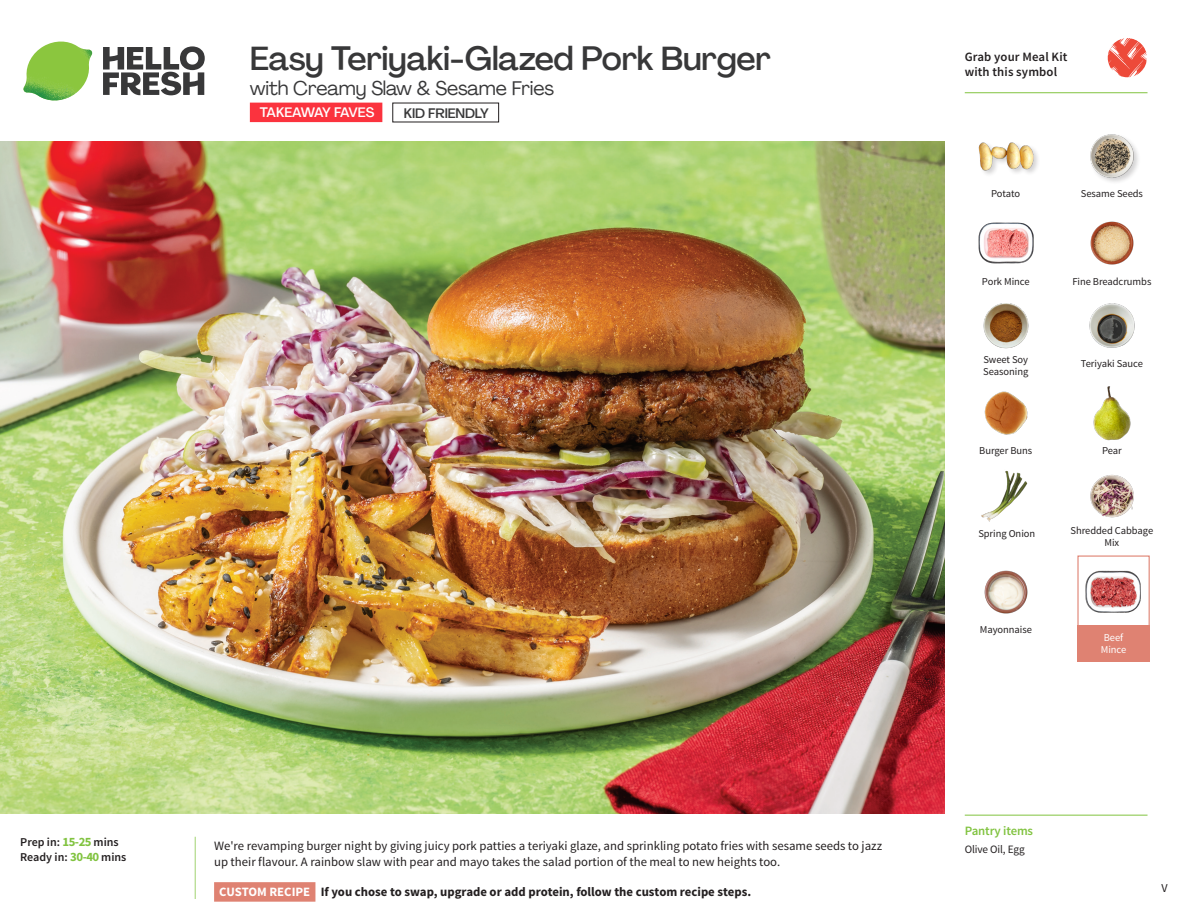
<style>
.page{position:relative;width:1188px;height:918px;background:#fff}
.page>*{position:absolute;margin:0;border:0;box-sizing:border-box;transform-origin:0 0}
._15_Titel_UK{font:500 33px "Agrandir";letter-spacing:-.01em;color:#383839}
._15_Titel_UK-2{font:19.5px "Agrandir";letter-spacing:-.01em;color:#383839}
.t1{font:500 13.5px "Agrandir";letter-spacing:-.075em;color:#fff}
.t2{font:500 13.5px "Agrandir";letter-spacing:-.01em;color:#383839}
.Step_6_Text_AU{font:12.75px/16.5px "Source Sans Pro";color:#231f20}
.Step_6_Text_AU-2{font:700 12.75px "Source Sans Pro";color:#231f20}
.t3{font:600 12.75px/15px "Source Sans Pro";letter-spacing:.01em;color:#231f20}
._04_Headers_Front{font:600 12.75px "Source Sans Pro";letter-spacing:-.01em;color:#81c340}
._04_Intro{font:600 12px "Source Sans Pro";color:#231f20}
.t4{font:12px "Source Sans Pro";color:#231f20}
._05_Pantry{font:11.25px "Source Sans Pro";letter-spacing:-.01em;color:#231f20}
._18_FRONT_ingredients{font:10.5px/12px "Source Sans Pro";letter-spacing:-.005em;color:#231f20}
._18_FRONT_ingredients-2{font:10.5px/12px "Source Sans Pro";letter-spacing:-.005em;color:#fff}
.s1{font-weight:700;font-size:12.75px;color:#81c340}
.s2{color:#fff}
</style>
<div class="page">
<svg style="left:103px;top:46px;width:102px;height:49px"></svg>
<img style="left:23px;top:42px;width:69px;height:59px">
<svg style="left:1107px;top:38px;width:40px;height:40px"></svg>
<svg style="left:194px;top:836px;width:122px;height:66px"></svg>
<img style="left:0;top:142px;width:945px;height:672px">
<div style="left:1077px;top:556px;width:73px;height:72px;border:1px solid #df8272"></div>
<div style="left:1077px;top:625px;width:73px;height:37px;background:#df8272"></div>
<img style="left:1085px;top:570px;width:56px;height:43px">
<img style="left:1089px;top:303px;width:46px;height:45px">
<img style="left:1093px;top:386px;width:38px;height:55px">
<img style="left:984px;top:391px;width:44px;height:44px">
<img style="left:981px;top:470px;width:47px;height:52px">
<img style="left:984px;top:570px;width:44px;height:44px">
<img style="left:983px;top:303px;width:46px;height:46px">
<img style="left:978px;top:222px;width:55px;height:42px">
<img style="left:1090px;top:221px;width:44px;height:44px">
<div style="left:977px;top:141px;width:64px;height:36px;background:#231f20;opacity:.2"></div>
<img style="left:978px;top:141px;width:55px;height:36px">
<img style="left:1090px;top:134px;width:48px;height:48px">
<img style="left:1090px;top:474px;width:44px;height:44px">
<hr style="left:965px;top:815px;width:183px;height:1px;background:#81c340">
<hr style="left:965px;top:92px;width:183px;height:1px;background:#81c340">
<div style="left:250px;top:103px;width:132px;height:19px;background:#fb333e"></div>
<p class="_04_Intro" style="left:20px;top:835px;width:100px">Prep in: <span class="s1">15-25</span> mins</p>
<p class="_04_Intro" style="left:20px;top:850px;width:108px">Ready in: <span class="s1">30-40</span> mins</p>
<p class="_15_Titel_UK" style="left:250px;top:38px;width:523px">Easy Teriyaki-Glazed Pork Burger</p>
<p class="_15_Titel_UK-2" style="left:250px;top:76px;width:306px">with Creamy Slaw &amp; Sesame Fries</p>
<p class="t1" style="left:260px;top:104px;width:116px">TAKEAWAY FAVES</p>
<p class="t2" style="left:404px;top:105px;width:86px">KID FRIENDLY</p>
<p class="Step_6_Text_AU" style="left:214px;top:838px;width:669px">We're revamping burger night by giving juicy pork patties a teriyaki glaze, and sprinkling potato fries with sesame seeds to jazz up their flavour. A rainbow slaw with pear and mayo takes the salad portion of the meal to new heights too.</p>
<p class="Step_6_Text_AU-2" style="left:219px;top:883px;width:533px"><span class="s2">CUSTOM RECIPE</span> If you chose to swap, upgrade or add protein, follow the custom recipe steps.</p>
<p class="t3" style="left:965px;top:50px;width:104px">Grab your Meal Kit with this symbol</p>
<p class="_18_FRONT_ingredients" style="left:991px;top:188px;width:31px">Potato</p>
<p class="_18_FRONT_ingredients" style="left:1081px;top:188px;width:64px">Sesame Seeds</p>
<p class="_18_FRONT_ingredients" style="left:982px;top:275px;width:49px">Pork Mince</p>
<p class="_18_FRONT_ingredients" style="left:1072px;top:275px;width:81px">Fine Breadcrumbs</p>
<p class="_18_FRONT_ingredients" style="left:983px;top:354px;width:47px">Sweet Soy<br>Seasoning</p>
<p class="_18_FRONT_ingredients" style="left:1081px;top:357px;width:64px">Teriyaki Sauce</p>
<p class="_18_FRONT_ingredients" style="left:979px;top:445px;width:55px">Burger Buns</p>
<p class="_18_FRONT_ingredients" style="left:1102px;top:445px;width:21px">Pear</p>
<p class="_18_FRONT_ingredients" style="left:978px;top:528px;width:58px">Spring Onion</p>
<p class="_18_FRONT_ingredients" style="left:1071px;top:525px;width:84px;text-align:center">Shredded Cabbage<br>Mix</p>
<p class="_18_FRONT_ingredients" style="left:980px;top:624px;width:54px">Mayonnaise</p>
<p class="_18_FRONT_ingredients-2" style="left:1101px;top:632px;width:27px">Beef<br>Mince</p>
<p class="_04_Headers_Front" style="left:965px;top:822px;width:70px">Pantry items</p>
<p class="_05_Pantry" style="left:965px;top:842px;width:62px">Olive Oil, Egg</p>
<p class="t4" style="left:1162px;top:880px;width:8px">V</p>
</div>
